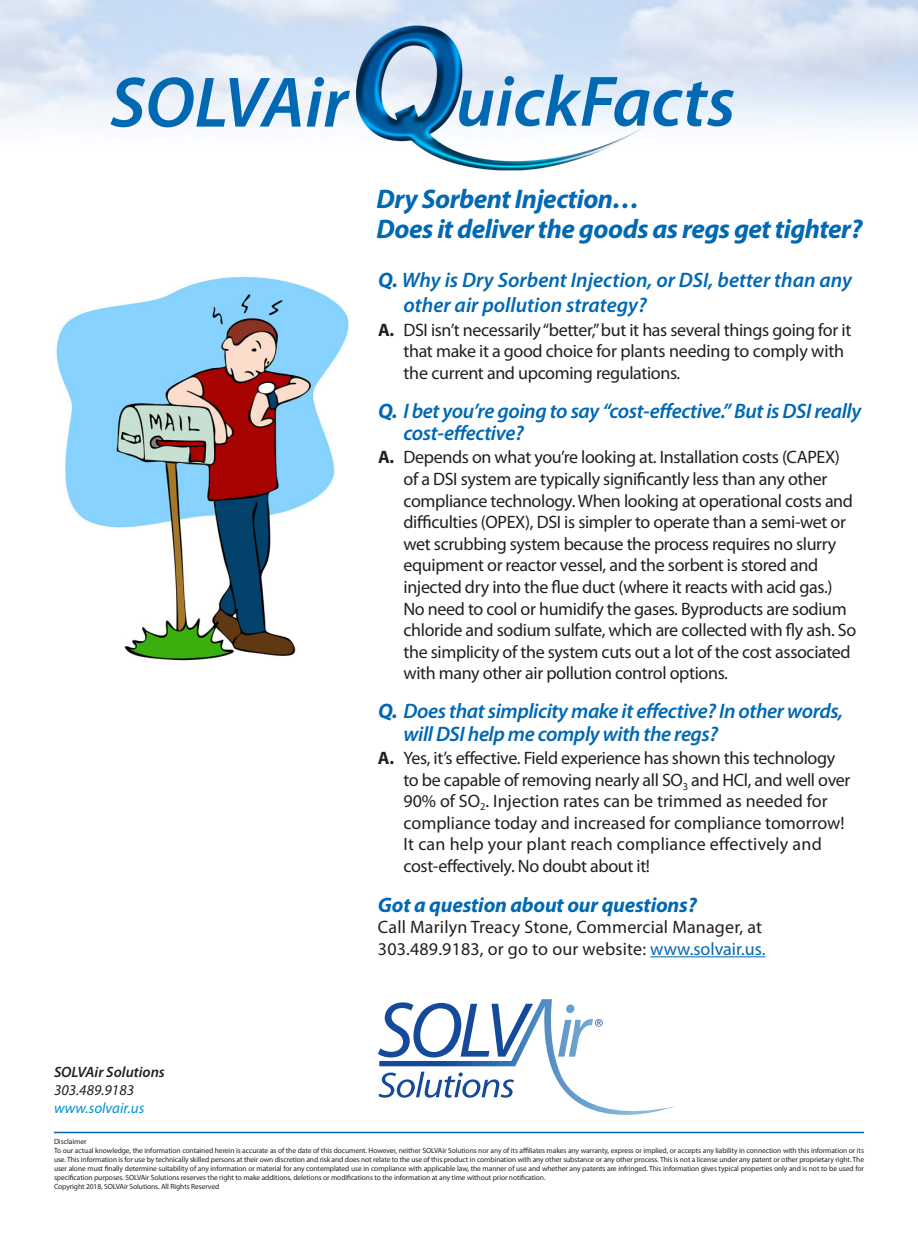
<style>
.page{position:relative;width:918px;height:1242px;background:#fff}
.page>*{position:absolute;margin:0;border:0;box-sizing:border-box;transform-origin:0 0}
.t1{font:italic 600 72px "Myriad Pro";color:#0168b3}
.t2{font:italic 700 27px "Myriad Pro";letter-spacing:-.02em;color:#0168b3}
.t3{font:italic 600 21px "Myriad Pro";letter-spacing:-.02em;color:#0168b3}
.t4{font:italic 600 21px "Myriad Pro";color:#0168b3}
.t5{font:italic 700 21px "Myriad Pro";letter-spacing:-.01em;color:#0168b3}
.t6{font:18px "Myriad Pro";letter-spacing:-.02em;color:#231f20}
.t7{font:18px/21.6px "Myriad Pro";letter-spacing:.01em;color:#231f20}
.t8{font:18px "Myriad Pro";color:#231f20}
.t9{font:italic 600 15px "Myriad Pro";color:#231f20}
.t10{font:italic 15px "Myriad Pro";color:#0093d0}
.t11{font:italic 15px "Myriad Pro";color:#231f20}
.t12{font:7.5px/9px "Myriad Pro";letter-spacing:-.01em;color:#231f20;text-align:justify}
.s1{font-weight:700}
.s2{color:#0168b3}
</style>
<div class="page">
<hr style="left:650px;top:956px;width:115px;height:1px;background:#0168b3">
<img style="left:56px;top:276px;width:293px;height:385px">
<img style="left:350px;top:22px;width:298px;height:149px">
<svg style="left:378px;top:999px;width:297px;height:135px"></svg>
<hr style="left:54px;top:1132px;width:810px;height:1px;background:#0168b3">
<p class="t1" style="left:110px;top:57px;width:239px">SOLVAir</p>
<p class="t1" style="left:456px;top:56px;width:281px">uickFacts</p>
<p class="t2" style="left:376px;top:182px;width:265px">Dry Sorbent Injection…</p>
<p class="t2" style="left:376px;top:212px;width:487px">Does it deliver the goods as regs get tighter?</p>
<p class="t4" style="left:378px;top:267px;width:476px"><span class="s1">Q.</span> Why is Dry Sorbent Injection, or DSI, better than any</p>
<p class="t4" style="left:403px;top:292px;width:245px">other air pollution strategy?</p>
<p class="t6" style="left:378px;top:318px;width:475px"><span class="s1">A.</span> DSI isn’t necessarily “better,” but it has several things going for it</p>
<p class="t6" style="left:404px;top:340px;width:442px">that make it a good choice for plants needing to comply with</p>
<p class="t6" style="left:404px;top:362px;width:278px">the current and upcoming regulations.</p>
<p class="t3" style="left:378px;top:397px;width:485px"><span class="s1">Q.</span> I bet you’re going to say “cost-effective.” But is DSI really</p>
<p class="t3" style="left:403px;top:420px;width:122px">cost-effective?</p>
<p class="t6" style="left:378px;top:446px;width:464px"><span class="s1">A.</span> Depends on what you’re looking at. Installation costs (CAPEX)</p>
<p class="t6" style="left:404px;top:468px;width:425px">of a DSI system are typically significantly less than any other</p>
<p class="t6" style="left:404px;top:489px;width:451px">compliance technology. When looking at operational costs and</p>
<p class="t6" style="left:404px;top:511px;width:444px">difficulties (OPEX), DSI is simpler to operate than a semi-wet or</p>
<p class="t6" style="left:404px;top:533px;width:434px">wet scrubbing system because the process requires no slurry</p>
<p class="t6" style="left:404px;top:554px;width:416px">equipment or reactor vessel, and the sorbent is stored and</p>
<p class="t6" style="left:404px;top:576px;width:431px">injected dry into the flue duct (where it reacts with acid gas.)</p>
<p class="t6" style="left:404px;top:597px;width:445px">No need to cool or humidify the gases. Byproducts are sodium</p>
<p class="t6" style="left:404px;top:619px;width:454px">chloride and sodium sulfate, which are collected with fly ash. So</p>
<p class="t6" style="left:404px;top:641px;width:449px">the simplicity of the system cuts out a lot of the cost associated</p>
<p class="t6" style="left:404px;top:662px;width:326px">with many other air pollution control options.</p>
<p class="t3" style="left:378px;top:698px;width:467px"><span class="s1">Q.</span> Does that simplicity make it effective? In other words,</p>
<p class="t3" style="left:403px;top:720px;width:316px">will DSI help me comply with the regs?</p>
<p class="t6" style="left:378px;top:747px;width:459px"><span class="s1">A.</span> Yes, it’s effective. Field experience has shown this technology</p>
<p class="t6" style="left:404px;top:768px;width:448px">to be capable of removing nearly all SO<sub>3</sub> and HCl, and well over</p>
<p class="t8" style="left:404px;top:790px;width:426px">90% of SO<sub>2</sub>. Injection rates can be trimmed as needed for</p>
<p class="t8" style="left:404px;top:812px;width:443px">compliance today and increased for compliance tomorrow!</p>
<p class="t7" style="left:404px;top:833px;width:420px">It can help your plant reach compliance effectively and</p>
<p class="t6" style="left:404px;top:855px;width:248px">cost-effectively. No doubt about it!</p>
<p class="t5" style="left:378px;top:891px;width:320px">Got a question about our questions?</p>
<p class="t7" style="left:378px;top:916px;width:389px">Call Marilyn Treacy Stone, Commercial Manager, at<br>303.489.9183, or go to our website: <span class="s2">www.solvair.us.</span></p>
<p class="t9" style="left:54px;top:1063px;width:112px">SOLVAir Solutions</p>
<p class="t11" style="left:54px;top:1081px;width:82px">303.489.9183</p>
<p class="t10" style="left:54px;top:1099px;width:92px">www.solvair.us</p>
<p class="t12" style="left:54px;top:1137px;width:34px">Disclaimer</p>
<p class="t12" style="left:54px;top:1146px;width:812px">To our actual knowledge, the information contained herein is accurate as of the date of this document. However, neither SOLVAir Solutions nor any of its affiliates makes any warranty, express or implied, or accepts any liability in connection with this information or its use. This information is for use by technically skilled persons at their own discretion and risk and does not relate to the use of this product in combination with any other substance or any other process. This is not a license under any patent or other proprietary right. The user alone must finally determine suitability of any information or material for any contemplated use in compliance with applicable law, the manner of use and whether any patents are infringed. This information gives typical properties only and is not to be used for specification purposes. SOLVAir Solutions reserves the right to make additions, deletions or modifications to the information at any time without prior notification.</p>
<p class="t12" style="left:54px;top:1182px;width:167px">Copyright 2018, SOLVAir Solutions. All Rights Reserved</p>
</div>
